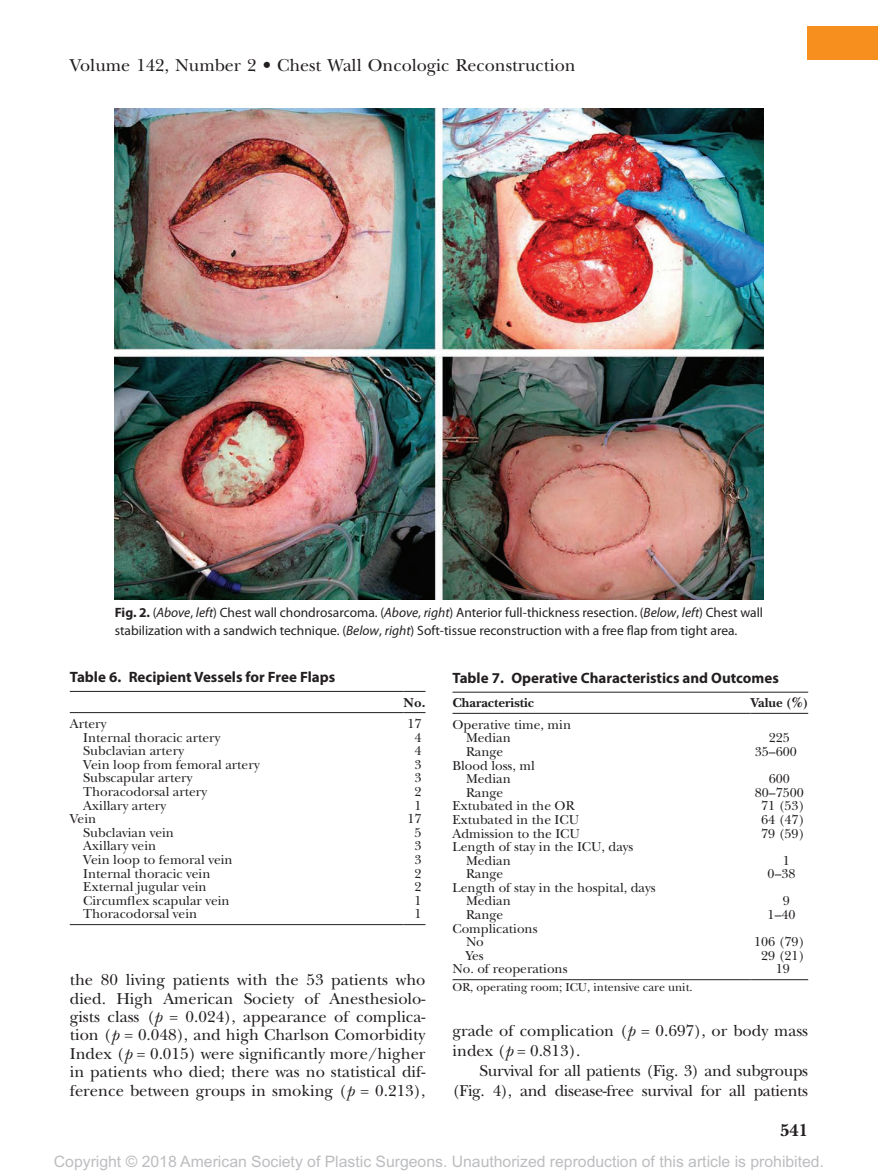
<style>
.page{position:relative;width:878px;height:1175px;background:#fff}
.page>*{position:absolute;margin:0;border:0;box-sizing:border-box;transform-origin:0 0}
.t1{font:18px "New Baskerville";color:#231f20}
.t2{font:700 18px "New Baskerville";color:#231f20}
.t3{font:16.5px/18.5px "New Baskerville";color:#231f20;text-align:justify}
.t4{font:16.5px/19.8px "New Baskerville";letter-spacing:-.02em;color:#231f20;text-align:right}
.t5{font:15.75px "Arial MT Std";color:#bcbdc0}
.t6{font:700 15px "Myriad Pro";color:#231f20}
.t7{font:13.5px/13.6px "New Baskerville";color:#231f20}
.t8{font:13.5px/18px "Myriad Pro";color:#231f20}
.t9{font:700 13.5px "New Baskerville";color:#231f20}
.t10{font:12px "New Baskerville";color:#231f20}
.s1{font-weight:700}
.s2{font-style:italic}
</style>
<div class="page">
<div style="left:807px;top:26px;width:71px;height:33px;background:#f68f1e"></div>
<img style="left:115px;top:108px;width:648px;height:491px">
<hr style="left:70px;top:691px;width:333px;height:1px;background:#231f20">
<svg style="left:403px;top:691px;width:22px;height:1px"></svg>
<hr style="left:70px;top:712px;width:333px;height:1px;background:#231f20">
<svg style="left:403px;top:712px;width:22px;height:1px"></svg>
<hr style="left:70px;top:924px;width:333px;height:1px;background:#231f20">
<svg style="left:403px;top:924px;width:22px;height:1px"></svg>
<hr style="left:452px;top:692px;width:298px;height:1px;background:#231f20">
<hr style="left:750px;top:692px;width:58px;height:1px;background:#231f20">
<hr style="left:452px;top:713px;width:298px;height:1px;background:#231f20">
<hr style="left:750px;top:713px;width:58px;height:1px;background:#231f20">
<hr style="left:452px;top:979px;width:298px;height:1px;background:#231f20">
<hr style="left:750px;top:979px;width:58px;height:1px;background:#231f20">
<h1 class="t1" style="left:70px;top:54px;width:507px">Volume 142, Number 2 • Chest Wall Oncologic Reconstruction</h1>
<p class="t8" style="left:115px;top:603px;width:650px"><span class="s1">Fig. 2.</span> (<span class="s2">Above</span>, <span class="s2">left</span>) Chest wall chondrosarcoma. (<span class="s2">Above</span>, <span class="s2">right</span>) Anterior full-thickness resection. (<span class="s2">Below</span>, <span class="s2">left</span>) Chest wall stabilization with a sandwich technique. (<span class="s2">Below</span>, <span class="s2">right</span>) Soft-tissue reconstruction with a free flap from tight area.</p>
<p class="t6" style="left:70px;top:667px;width:267px">Table 6. Recipient Vessels for Free Flaps</p>
<p class="t9" style="left:403px;top:694px;width:23px">No.</p>
<p class="t7" style="left:70px;top:717px;width:38px">Artery</p>
<p class="t7" style="left:407px;top:717px;width:16px">17</p>
<p class="t7" style="left:83px;top:730px;width:139px">Internal thoracic artery</p>
<p class="t7" style="left:414px;top:730px;width:9px">4</p>
<p class="t7" style="left:83px;top:744px;width:102px">Subclavian artery</p>
<p class="t7" style="left:414px;top:744px;width:9px">4</p>
<p class="t7" style="left:83px;top:757px;width:178px">Vein loop from femoral artery</p>
<p class="t7" style="left:414px;top:757px;width:9px">3</p>
<p class="t7" style="left:83px;top:771px;width:111px">Subscapular artery</p>
<p class="t7" style="left:414px;top:771px;width:9px">3</p>
<p class="t7" style="left:83px;top:785px;width:125px">Thoracodorsal artery</p>
<p class="t7" style="left:414px;top:785px;width:9px">2</p>
<p class="t7" style="left:83px;top:798px;width:84px">Axillary artery</p>
<p class="t7" style="left:414px;top:798px;width:9px">1</p>
<p class="t7" style="left:70px;top:812px;width:28px">Vein</p>
<p class="t7" style="left:407px;top:812px;width:16px">17</p>
<p class="t7" style="left:83px;top:825px;width:92px">Subclavian vein</p>
<p class="t7" style="left:414px;top:825px;width:9px">5</p>
<p class="t7" style="left:83px;top:839px;width:74px">Axillary vein</p>
<p class="t7" style="left:414px;top:839px;width:9px">3</p>
<p class="t7" style="left:83px;top:852px;width:151px">Vein loop to femoral vein</p>
<p class="t7" style="left:414px;top:852px;width:9px">3</p>
<p class="t7" style="left:83px;top:866px;width:129px">Internal thoracic vein</p>
<p class="t7" style="left:414px;top:866px;width:9px">2</p>
<p class="t7" style="left:83px;top:880px;width:125px">External jugular vein</p>
<p class="t7" style="left:414px;top:880px;width:9px">2</p>
<p class="t7" style="left:83px;top:893px;width:148px">Circumflex scapular vein</p>
<p class="t7" style="left:414px;top:893px;width:9px">1</p>
<p class="t7" style="left:83px;top:907px;width:115px">Thoracodorsal vein</p>
<p class="t7" style="left:414px;top:907px;width:9px">1</p>
<p class="t6" style="left:452px;top:668px;width:328px">Table 7. Operative Characteristics and Outcomes</p>
<p class="t9" style="left:452px;top:695px;width:83px">Characteristic</p>
<p class="t9" style="left:750px;top:695px;width:59px">Value (%)</p>
<p class="t7" style="left:466px;top:717px;width:107px;text-indent:-14px">Operative time, min<br>Median</p>
<p class="t7" style="left:768px;top:731px;width:23px">225</p>
<p class="t7" style="left:466px;top:745px;width:39px">Range</p>
<p class="t7" style="left:754px;top:745px;width:43px">35–600</p>
<p class="t7" style="left:466px;top:758px;width:70px;text-indent:-14px">Blood loss, ml<br>Median</p>
<p class="t7" style="left:768px;top:772px;width:23px">600</p>
<p class="t7" style="left:466px;top:785px;width:39px">Range</p>
<p class="t7" style="left:754px;top:785px;width:50px">80–7500</p>
<p class="t7" style="left:452px;top:799px;width:124px">Extubated in the OR</p>
<p class="t7" style="left:761px;top:799px;width:45px">71 (53)</p>
<p class="t7" style="left:452px;top:812px;width:128px">Extubated in the ICU</p>
<p class="t7" style="left:761px;top:812px;width:45px">64 (47)</p>
<p class="t7" style="left:452px;top:826px;width:129px">Admission to the ICU</p>
<p class="t7" style="left:761px;top:826px;width:45px">79 (59)</p>
<p class="t7" style="left:466px;top:840px;width:169px;text-indent:-14px">Length of stay in the ICU, days<br>Median</p>
<p class="t7" style="left:782px;top:853px;width:9px">1</p>
<p class="t7" style="left:466px;top:867px;width:39px">Range</p>
<p class="t7" style="left:767px;top:867px;width:29px">0–38</p>
<p class="t7" style="left:466px;top:880px;width:191px;text-indent:-14px">Length of stay in the hospital, days<br>Median</p>
<p class="t7" style="left:782px;top:894px;width:9px">9</p>
<p class="t7" style="left:466px;top:908px;width:39px">Range</p>
<p class="t7" style="left:767px;top:908px;width:29px">1–40</p>
<p class="t7" style="left:466px;top:921px;width:73px;text-indent:-14px">Complications<br>No</p>
<p class="t7" style="left:754px;top:935px;width:52px">106 (79)</p>
<p class="t7" style="left:466px;top:948px;width:19px">Yes</p>
<p class="t7" style="left:761px;top:948px;width:45px">29 (21)</p>
<p class="t7" style="left:452px;top:962px;width:117px">No. of reoperations</p>
<p class="t7" style="left:775px;top:962px;width:16px">19</p>
<p class="t10" style="left:452px;top:980px;width:241px">OR, operating room; ICU, intensive care unit.</p>
<p class="t3" style="left:70px;top:970px;width:357px">the 80 living patients with the 53 patients who died. High American Society of Anesthesiolo&shy;gists class (<span class="s2">p</span> = 0.024), appearance of complica&shy;tion (<span class="s2">p</span> = 0.048), and high Charlson Comorbidity Index (<span class="s2">p</span> = 0.015) were significantly more/higher in patients who died; there was no statistical dif&shy;ference between groups in smoking (<span class="s2">p</span> = 0.213),</p>
<p class="t3" style="left:452px;top:1021px;width:357px;line-height:19.8px">grade of complication (<span class="s2">p</span> = 0.697), or body mass index (<span class="s2">p</span> = 0.813).</p>
<p class="t4" style="left:452px;top:1060px;width:357px">Survival for all patients (Fig. 3) and subgroups (Fig. 4), and disease-free survival for all patients</p>
<h1 class="t2" style="left:780px;top:1119px;width:30px">541</h1>
<p class="t5" style="left:54px;top:1152px;width:771px">Copyright © 2018 American Society of Plastic Surgeons. Unauthorized reproduction of this article is prohibited.</p>
</div>
